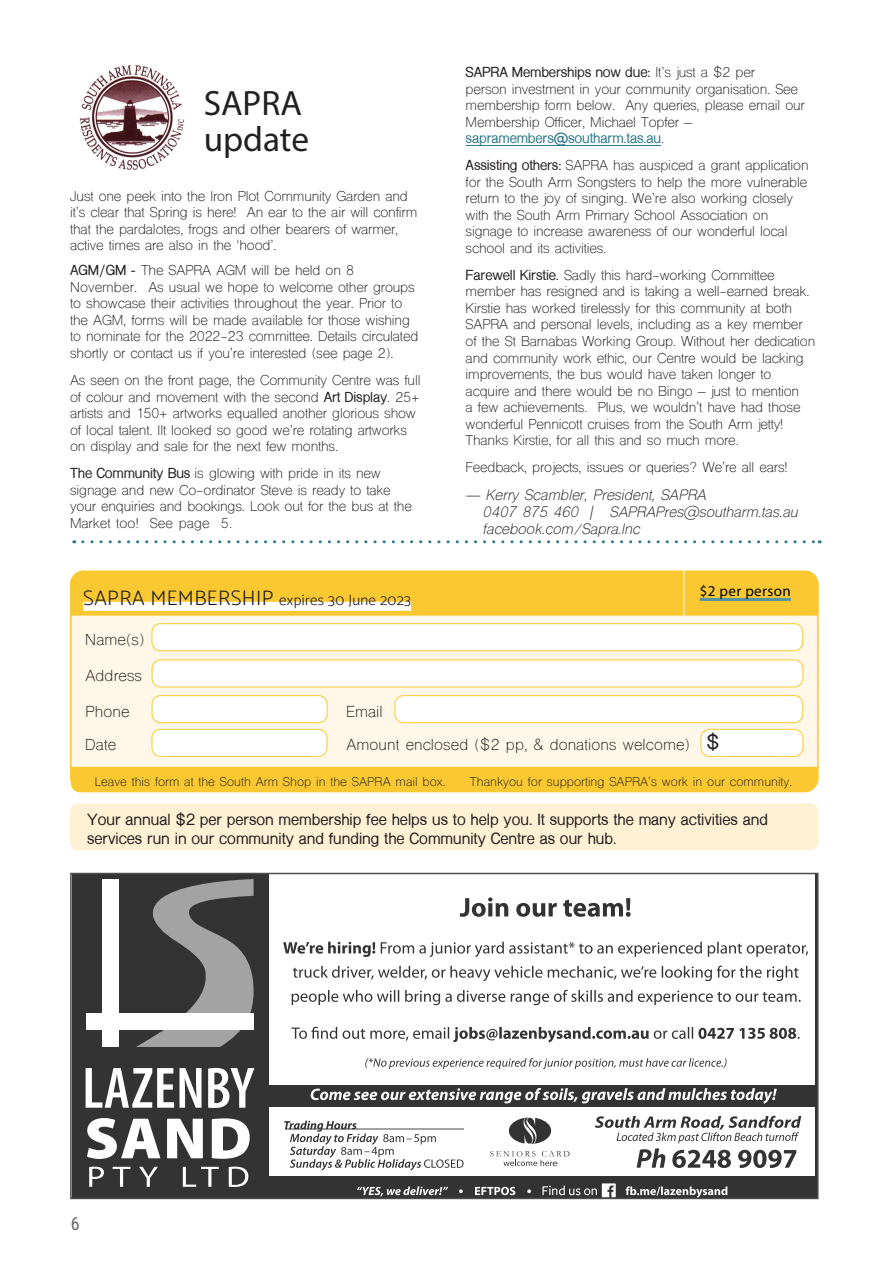
<style>
.page{position:relative;width:893px;height:1263px;background:#fff}
.page>*{position:absolute;margin:0;border:0;box-sizing:border-box;transform-origin:0 0}
.Heading{font:35.25px/36px "Myriad Pro";color:#231f20}
.Paragraph{font:700 19.5px "Shree Dev 0714";color:#231f20}
.t1{font:18px "Roboto Condensed";color:#231f20}
.Medium_heading{font:700 15.15px/18.9px "Shree Dev 0714";color:#231f20}
.Paragraph-2{font:15.15px "Shree Dev 0714";letter-spacing:.01em;color:#231f20}
.Heading_white_underl{font:300 15.15px "Catamaran";letter-spacing:.02em;color:#231f20}
.t2{font:15.15px "Myriad Pro";letter-spacing:.025em;color:#000}
.Byline{font:italic 14.25px/17.1px "Shree Dev 0714";color:#231f20}
.Paragraph-3{font:13.5px/16.5px "Shree Dev 0714";letter-spacing:-.01em;color:#231f20}
.Heading-2{font:13.5px/16.5px "Shree Dev 0714";letter-spacing:-.01em;color:#231f20}
.Services_Paragraph{font:12px "Shree Dev 0714";letter-spacing:.005em;color:#231f20}
.s1{font-weight:700}
.s2{font-weight:700;color:#2c788c}
.s3{font-size:21.15px}
</style>
<div class="page">
<img style="left:80px;top:64px;width:105px;height:106px">
<hr style="left:466px;top:145px;width:195px;height:1px;background:#2c788c">
<div style="left:266px;top:1176px;width:552px;height:22px;background:#333"></div>
<div style="left:72px;top:873px;width:196px;height:325px;background:#333"></div>
<svg style="left:86px;top:1068px;width:116px;height:40px"></svg>
<svg style="left:208px;top:1068px;width:46px;height:40px"></svg>
<svg style="left:87px;top:1118px;width:73px;height:41px"></svg>
<svg style="left:167px;top:1119px;width:36px;height:39px"></svg>
<svg style="left:212px;top:1118px;width:38px;height:41px"></svg>
<svg style="left:89px;top:1167px;width:15px;height:20px"></svg>
<svg style="left:113px;top:1167px;width:17px;height:20px"></svg>
<svg style="left:139px;top:1167px;width:19px;height:20px"></svg>
<svg style="left:183px;top:1167px;width:36px;height:20px"></svg>
<svg style="left:229px;top:1167px;width:19px;height:20px"></svg>
<svg style="left:136px;top:879px;width:118px;height:168px"></svg>
<div style="left:86px;top:1013px;width:168px;height:17px;background:#fff"></div>
<div style="left:102px;top:879px;width:17px;height:168px;background:#fff"></div>
<svg style="left:284px;top:1121px;width:180px;height:49px"></svg>
<svg style="left:595px;top:1116px;width:206px;height:52px"></svg>
<div style="left:266px;top:1085px;width:552px;height:21px;background:#333"></div>
<svg style="left:311px;top:1088px;width:466px;height:16px"></svg>
<svg style="left:509px;top:1117px;width:42px;height:27px"></svg>
<svg style="left:490px;top:1151px;width:80px;height:15px"></svg>
<svg style="left:357px;top:1183px;width:370px;height:13px"></svg>
<svg style="left:365px;top:1058px;width:362px;height:11px"></svg>
<svg style="left:291px;top:1027px;width:509px;height:15px"></svg>
<svg style="left:292px;top:990px;width:509px;height:15px"></svg>
<svg style="left:293px;top:966px;width:506px;height:15px"></svg>
<svg style="left:283px;top:942px;width:525px;height:15px"></svg>
<svg style="left:460px;top:897px;width:171px;height:20px"></svg>
<div style="left:70px;top:873px;width:749px;height:326px;border:2px solid #231f20"></div>
<div style="left:71px;top:571px;width:747px;height:220px;background:#fff7e7;border-radius:13px"></div>
<div style="left:71px;top:767px;width:747px;height:25px;background:#fac931"></div>
<div style="left:70px;top:571px;width:748px;height:45px;background:#fac931"></div>
<div style="left:83px;top:602px;width:328px;height:9px;background:#fff"></div>
<hr style="left:700px;top:598px;width:91px;height:3px;background:#5693a3">
<div style="left:152px;top:624px;width:651px;height:27px;background:#fff;border-radius:9px"></div>
<div style="left:152px;top:623px;width:651px;height:28px;border:1px solid #fac931;border-radius:9px"></div>
<div style="left:152px;top:660px;width:651px;height:27px;background:#fff;border-radius:9px"></div>
<div style="left:152px;top:659px;width:651px;height:28px;border:1px solid #fac931;border-radius:9px"></div>
<div style="left:152px;top:696px;width:175px;height:27px;background:#fff;border-radius:9px"></div>
<div style="left:152px;top:695px;width:175px;height:28px;border:1px solid #fac931;border-radius:9px"></div>
<div style="left:395px;top:696px;width:408px;height:27px;background:#fff;border-radius:9px"></div>
<div style="left:395px;top:695px;width:408px;height:28px;border:1px solid #fac931;border-radius:9px"></div>
<div style="left:152px;top:729px;width:175px;height:27px;background:#fff;border-radius:9px"></div>
<div style="left:152px;top:729px;width:175px;height:28px;border:1px solid #fac931;border-radius:9px"></div>
<div style="left:701px;top:729px;width:102px;height:27px;background:#fff;border-radius:9px"></div>
<div style="left:701px;top:729px;width:102px;height:28px;border:1px solid #fac931;border-radius:9px"></div>
<hr style="left:684px;top:571px;width:1px;height:45px;background:#fff">
<div style="left:70px;top:803px;width:749px;height:47px;background:#fef1d4;border-radius:9px"></div>
<svg style="left:83px;top:540px;width:737px;height:3px"></svg>
<p class="Heading" style="left:204px;top:85px;width:107px">SAPRA update</p>
<p class="Heading-2" style="left:70px;top:189px;width:349px">Just one peek into the Iron Plot Community Garden and it’s clear that Spring is here! An ear to the air will confirm that the pardalotes, frogs and other bearers of warmer, active times are also in the ‘hood’.</p>
<p class="Paragraph-3" style="left:70px;top:264px;width:350px"><span class="s1">AGM/GM -</span> The SAPRA AGM will be held on 8<br>November. As usual we hope to welcome other groups to showcase their activities throughout the year. Prior to the AGM, forms will be made available for those wishing to nominate for the 2022-23 committee. Details circulated shortly or contact us if you’re interested (see page 2).</p>
<p class="Paragraph-3" style="left:70px;top:373px;width:352px">As seen on the front page, the Community Centre was full of colour and movement with the second <span class="s1">Art Display</span>. 25+ artists and 150+ artworks equalled another glorious show of local talent. IIt looked so good we’re rotating artworks on display and sale for the next few months.</p>
<p class="Paragraph-3" style="left:70px;top:467px;width:343px"><span class="s1">The Community Bus</span> is glowing with pride in its new signage and new Co-ordinator Steve is ready to take your enquiries and bookings. Look out for the bus at the Market too! See page 5.</p>
<p class="Paragraph-3" style="left:466px;top:66px;width:341px"><span class="s1">SAPRA Memberships now due:</span> It’s just a $2 per<br>person investment in your community organisation. See membership form below. Any queries, please email our Membership Officer, Michael Topfer – <span class="s2">sapramembers@southarm.tas.au</span>.</p>
<p class="Paragraph-3" style="left:466px;top:159px;width:345px"><span class="s1">Assisting others:</span> SAPRA has auspiced a grant application for the South Arm Songsters to help the more vulnerable return to the joy of singing. We’re also working closely with the South Arm Primary School Association on signage to increase awareness of our wonderful local school and its activities.</p>
<p class="Paragraph-3" style="left:466px;top:268px;width:351px"><span class="s1">Farewell Kirstie.</span> Sadly this hard-working Committee member has resigned and is taking a well-earned break.<br>Kirstie has worked tirelessly for this community at both SAPRA and personal levels, including as a key member of the St Barnabas Working Group. Without her dedication and community work ethic, our Centre would be lacking improvements, the bus would have taken longer to acquire and there would be no Bingo – just to mention<br>a few achievements. Plus, we wouldn’t have had those wonderful Pennicott cruises from the South Arm jetty!<br>Thanks Kirstie, for all this and so much more.</p>
<p class="Paragraph-3" style="left:466px;top:461px;width:323px">Feedback, projects, issues or queries? We’re all ears!</p>
<p class="Byline" style="left:483px;top:488px;width:317px;text-indent:-17px">— Kerry Scambler, President, SAPRA<br>0407 875 460 | SAPRAPres@southarm.tas.au facebook.com/Sapra.Inc</p>
<p class="Heading_white_underl" style="left:83px;top:588px;width:329px"><span class="s3">SAPRA MEMBERSHIP</span> expires 30 June 2023</p>
<h3 class="t2" style="left:700px;top:582px;width:93px">$2 per person</h3>
<p class="Paragraph-2" style="left:85px;top:630px;width:61px">Name(s)</p>
<p class="Paragraph-2" style="left:85px;top:666px;width:58px">Address</p>
<p class="Paragraph-2" style="left:85px;top:702px;width:45px">Phone</p>
<p class="Paragraph-2" style="left:346px;top:702px;width:38px">Email</p>
<p class="Paragraph-2" style="left:85px;top:736px;width:32px">Date</p>
<p class="Paragraph-2" style="left:346px;top:736px;width:345px">Amount enclosed ($2 pp, &amp; donations welcome)</p>
<p class="Paragraph" style="left:706px;top:731px;width:15px">$</p>
<p class="Services_Paragraph" style="left:95px;top:774px;width:352px">Leave this form at the South Arm Shop in the SAPRA mail box.</p>
<p class="Services_Paragraph" style="left:470px;top:774px;width:324px">Thankyou for supporting SAPRA’s work in our community.</p>
<p class="Medium_heading" style="left:87px;top:810px;width:682px">Your annual $2 per person membership fee helps us to help you. It supports the many activities and services run in our community and funding the Community Centre as our hub.</p>
<h3 class="t1" style="left:70px;top:1211px;width:10px">6</h3>
</div>
